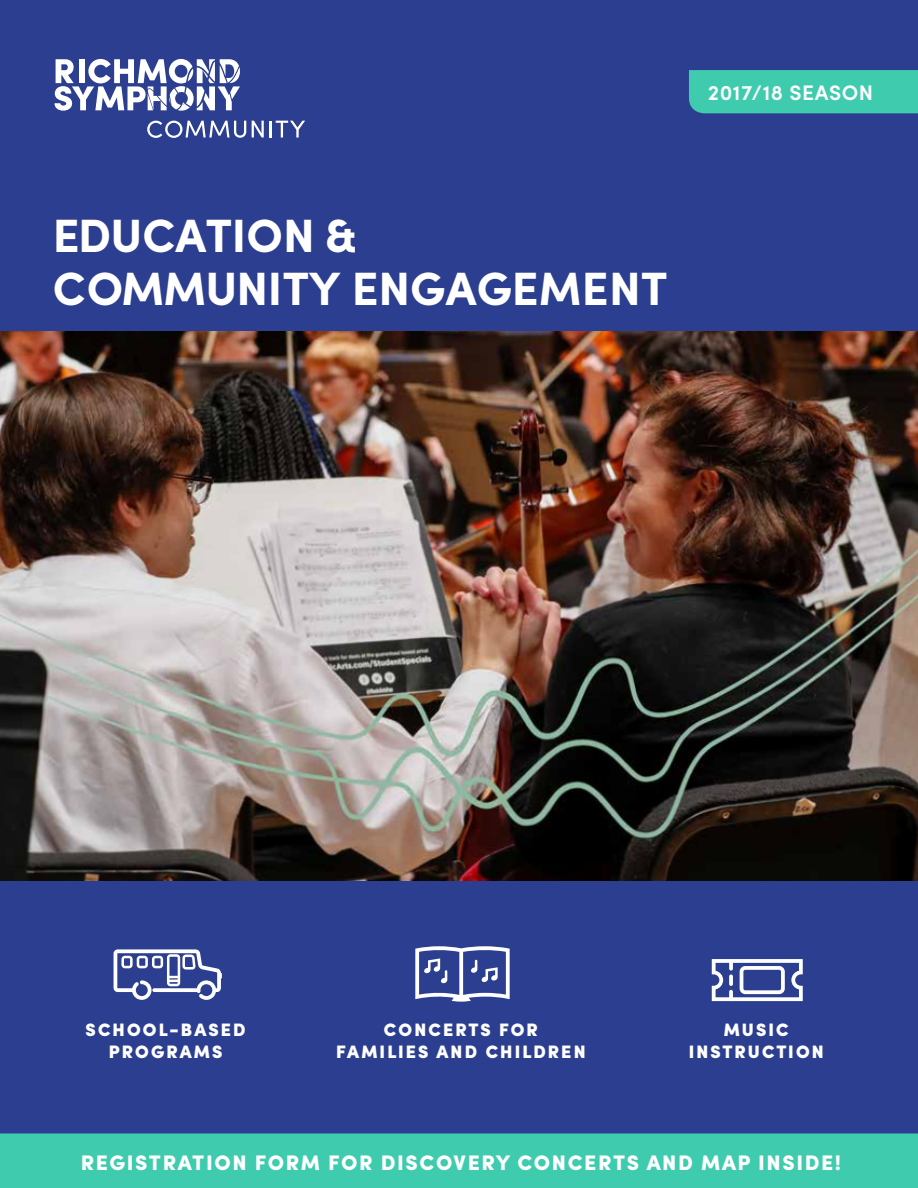
<style>
.page{position:relative;width:918px;height:1188px;background:#fff}
.page>*{position:absolute;margin:0;border:0;box-sizing:border-box;transform-origin:0 0}
.t1{font:700 46.8px/52.9px "Sofia Pro";color:#fff}
.t2{font:900 21px/21.9px "Sofia Pro";letter-spacing:.07em;color:#fff;text-align:center}
.t3{font:600 21px "Sofia Pro";letter-spacing:.025em;color:#fff}
</style>
<div class="page">
<div style="left:0;top:0;width:918px;height:1133px;background:#2c3e8f"></div>
<svg style="left:114px;top:949px;width:108px;height:51px"></svg>
<svg style="left:415px;top:946px;width:95px;height:56px"></svg>
<svg style="left:712px;top:959px;width:91px;height:42px"></svg>
<svg style="left:689px;top:70px;width:229px;height:68px;background:#3897a2"></svg>
<svg style="left:54px;top:59px;width:186px;height:52px"></svg>
<hr style="left:269px;top:121px;width:3px;height:16px;background:#fff">
<svg style="left:276px;top:121px;width:29px;height:16px"></svg>
<svg style="left:252px;top:121px;width:12px;height:16px"></svg>
<svg style="left:147px;top:121px;width:99px;height:17px"></svg>
<img style="left:0;top:332px;width:918px;height:549px">
<div style="left:0;top:1133px;width:918px;height:55px;background:#3fccae"></div>
<p class="t3" style="left:708px;top:76px;width:167px">2017/18 SEASON</p>
<h1 class="t1" style="left:53px;top:207px;width:616px">EDUCATION &amp;<br>COMMUNITY ENGAGEMENT</h1>
<p class="t2" style="left:85px;top:1016px;width:162px">school-based programs</p>
<p class="t2" style="left:336px;top:1016px;width:252px">concerts for families and children</p>
<p class="t2" style="left:688px;top:1016px;width:137px">music instruction</p>
<p class="t2" style="left:81px;top:1150px;width:762px">REGISTRATION FORM FOR DISCOVERY CONCERTS AND MAP INSIDE!</p>
</div>
